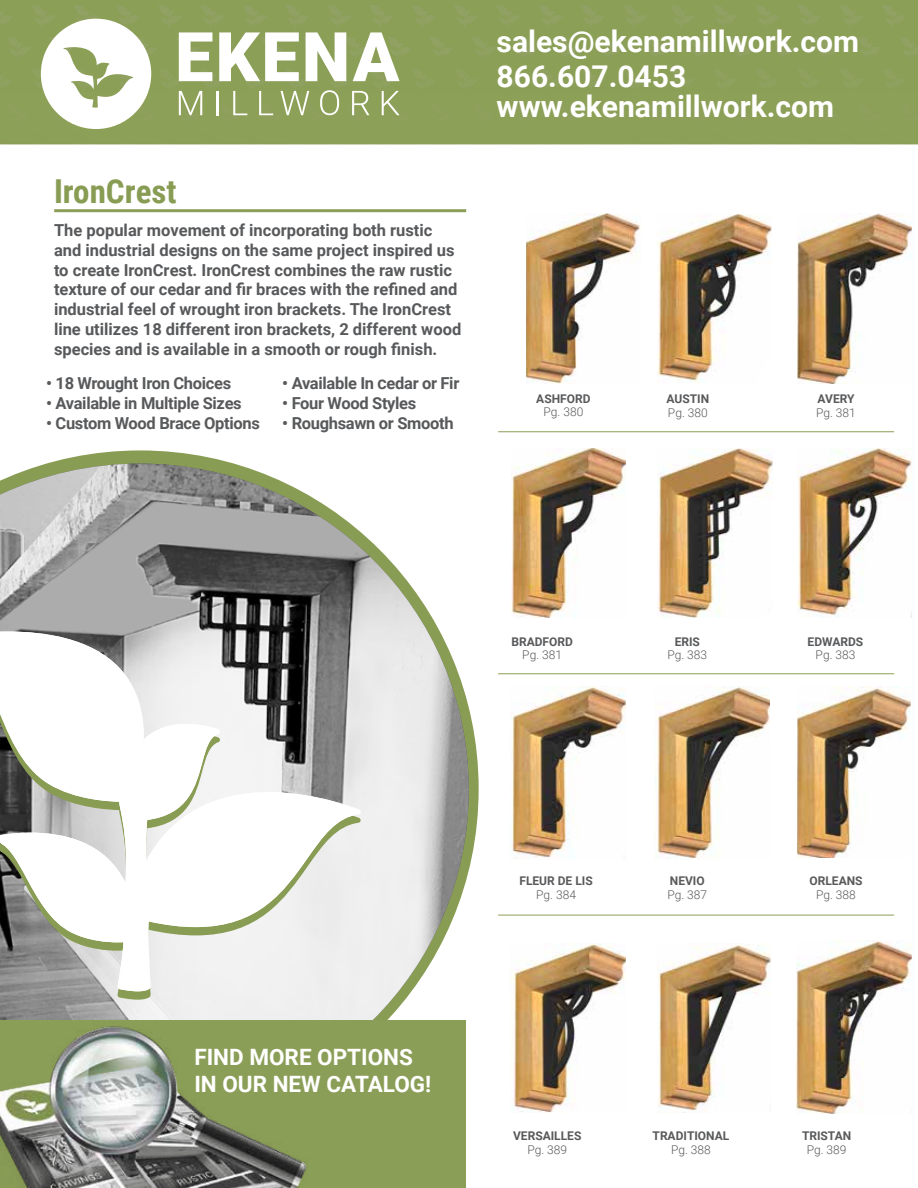
<style>
.page{position:relative;width:918px;height:1188px;background:#fff}
.page>*{position:absolute;margin:0;border:0;box-sizing:border-box;transform-origin:0 0}
.t1{font:700 33px "Roboto Condensed";color:#899c53}
.t2{font:700 30px/34.5px "Roboto";color:#fff}
.t3{font:700 22.5px/27px "Roboto";color:#fff}
.t4{font:700 16.5px/19.8px "Roboto";color:#58595b}
.t5{font:700 16.5px "Roboto";letter-spacing:-.02em;color:#58595b}
.t6{font:700 12px "Roboto";color:#58595b}
.t7{font:300 12px "Roboto";color:#58595b}
</style>
<div class="page">
<svg style="left:45px;top:450px;width:434px;height:677px"></svg>
<img style="left:0;top:464px;width:469px;height:652px">
<svg style="left:0;top:991px;width:361px;height:9px;fill:#eee"></svg>
<svg style="left:0;top:632px;width:361px;height:359px"></svg>
<div style="left:0;top:0;width:918px;height:144px;background:#8b9e57"></div>
<img style="left:178px;top:37px;width:1px;height:22px">
<img style="left:305px;top:37px;width:1px;height:22px">
<img style="left:346px;top:37px;width:1px;height:22px">
<img style="left:0;top:11px;width:13px;height:12px">
<img style="left:32px;top:6px;width:23px;height:18px">
<img style="left:75px;top:6px;width:23px;height:13px">
<img style="left:117px;top:6px;width:22px;height:13px">
<img style="left:159px;top:6px;width:23px;height:21px">
<img style="left:201px;top:6px;width:23px;height:21px">
<img style="left:244px;top:6px;width:22px;height:21px">
<img style="left:286px;top:6px;width:22px;height:21px">
<img style="left:328px;top:6px;width:23px;height:21px">
<img style="left:370px;top:6px;width:23px;height:21px">
<img style="left:413px;top:6px;width:22px;height:21px">
<img style="left:455px;top:6px;width:22px;height:21px">
<img style="left:497px;top:6px;width:23px;height:18px">
<img style="left:539px;top:6px;width:23px;height:21px">
<img style="left:582px;top:6px;width:22px;height:21px">
<img style="left:624px;top:6px;width:23px;height:21px">
<img style="left:178px;top:69px;width:5px;height:22px">
<img style="left:199px;top:72px;width:26px;height:19px">
<img style="left:246px;top:81px;width:22px;height:10px">
<img style="left:284px;top:69px;width:26px;height:22px">
<img style="left:334px;top:69px;width:13px;height:13px">
<img style="left:178px;top:103px;width:23px;height:13px">
<img style="left:217px;top:115px;width:26px;height:1px">
<img style="left:259px;top:113px;width:15px;height:3px">
<img style="left:671px;top:6px;width:23px;height:21px">
<img style="left:714px;top:6px;width:22px;height:21px">
<img style="left:756px;top:6px;width:23px;height:21px">
<img style="left:798px;top:6px;width:23px;height:18px">
<img style="left:840px;top:6px;width:23px;height:21px">
<img style="left:883px;top:6px;width:22px;height:21px">
<div style="left:0;top:1020px;width:465px;height:168px;background:#8b9e57"></div>
<img style="left:0;top:1026px;width:307px;height:162px">
<svg style="left:41px;top:19px;width:110px;height:110px"></svg>
<svg style="left:179px;top:32px;width:33px;height:49px"></svg>
<svg style="left:219px;top:32px;width:80px;height:49px"></svg>
<svg style="left:306px;top:32px;width:40px;height:49px"></svg>
<svg style="left:353px;top:32px;width:47px;height:49px"></svg>
<svg style="left:179px;top:91px;width:23px;height:24px"></svg>
<hr style="left:217px;top:91px;width:2px;height:24px;background:#fff">
<svg style="left:233px;top:91px;width:14px;height:24px"></svg>
<svg style="left:259px;top:91px;width:14px;height:24px"></svg>
<svg style="left:281px;top:91px;width:28px;height:24px"></svg>
<svg style="left:320px;top:90px;width:19px;height:25px"></svg>
<svg style="left:352px;top:91px;width:17px;height:24px"></svg>
<svg style="left:382px;top:91px;width:18px;height:24px"></svg>
<img style="left:526px;top:214px;width:114px;height:169px">
<img style="left:511px;top:448px;width:114px;height:170px">
<img style="left:511px;top:944px;width:115px;height:168px">
<img style="left:511px;top:687px;width:115px;height:172px">
<img style="left:657px;top:214px;width:115px;height:169px">
<img style="left:657px;top:448px;width:116px;height:170px">
<img style="left:657px;top:944px;width:114px;height:167px">
<img style="left:656px;top:687px;width:114px;height:172px">
<img style="left:797px;top:214px;width:114px;height:169px">
<img style="left:797px;top:448px;width:114px;height:170px">
<img style="left:798px;top:687px;width:112px;height:171px">
<img style="left:796px;top:941px;width:116px;height:172px">
<hr style="left:498px;top:431px;width:396px;height:1px;background:#8b9e57">
<hr style="left:54px;top:209px;width:412px;height:3px;background:#8b9e57">
<hr style="left:498px;top:673px;width:396px;height:1px;background:#8b9e57">
<hr style="left:498px;top:915px;width:396px;height:1px;background:#8b9e57">
<h1 class="t1" style="left:54px;top:168px;width:124px">IronCrest</h1>
<p class="t4" style="left:54px;top:220px;width:409px">The popular movement of incorporating both rustic and industrial designs on the same project inspired us to create IronCrest. IronCrest combines the raw rustic texture of our cedar and fir braces with the refined and industrial feel of wrought iron brackets. The IronCrest line utilizes 18 different iron brackets, 2 different wood species and is available in a smooth or rough finish.</p>
<p class="t5" style="left:46px;top:372px;width:186px">• 18 Wrought Iron Choices</p>
<p class="t5" style="left:46px;top:392px;width:197px">• Available in Multiple Sizes</p>
<p class="t5" style="left:46px;top:412px;width:215px">• Custom Wood Brace Options</p>
<p class="t5" style="left:282px;top:372px;width:179px">• Available In Cedar or Fir</p>
<p class="t5" style="left:282px;top:392px;width:135px">• Four Wood Styles</p>
<p class="t5" style="left:282px;top:412px;width:173px">• Roughsawn or Smooth</p>
<h2 class="t2" style="left:497px;top:23px;width:364px">sales@ekenamillwork.com<br>866.607.0453</h2>
<h2 class="t2" style="left:497px;top:88px;width:339px">www.ekenamillwork.com</h2>
<p class="t6" style="left:536px;top:390px;width:56px">ASHFORD</p>
<p class="t7" style="left:544px;top:404px;width:41px">Pg. 380</p>
<p class="t6" style="left:667px;top:390px;width:44px">AUSTIN</p>
<p class="t7" style="left:668px;top:404px;width:41px">Pg. 380</p>
<p class="t6" style="left:818px;top:390px;width:39px">AVERY</p>
<p class="t7" style="left:816px;top:404px;width:41px">Pg. 381</p>
<p class="t6" style="left:511px;top:633px;width:63px">BRADFORD</p>
<p class="t7" style="left:522px;top:646px;width:41px">Pg. 381</p>
<p class="t6" style="left:675px;top:633px;width:27px">ERIS</p>
<p class="t7" style="left:667px;top:646px;width:41px">Pg. 383</p>
<p class="t6" style="left:808px;top:633px;width:57px">EDWARDS</p>
<p class="t7" style="left:816px;top:646px;width:41px">Pg. 383</p>
<h3 class="t3" style="left:194px;top:1042px;width:238px">FIND MORE OPTIONS<br>IN OUR NEW CATALOG!</h3>
<p class="t6" style="left:519px;top:873px;width:75px">FLEUR DE LIS</p>
<p class="t7" style="left:536px;top:886px;width:41px">Pg. 384</p>
<p class="t6" style="left:670px;top:873px;width:36px">NEVIO</p>
<p class="t7" style="left:667px;top:886px;width:41px">Pg. 387</p>
<p class="t6" style="left:809px;top:873px;width:55px">ORLEANS</p>
<p class="t7" style="left:816px;top:886px;width:41px">Pg. 388</p>
<p class="t6" style="left:513px;top:1128px;width:70px">VERSAILLES</p>
<p class="t7" style="left:527px;top:1141px;width:41px">Pg. 389</p>
<p class="t6" style="left:653px;top:1128px;width:78px">TRADITIONAL</p>
<p class="t7" style="left:671px;top:1141px;width:41px">Pg. 388</p>
<p class="t6" style="left:802px;top:1128px;width:51px">TRISTAN</p>
<p class="t7" style="left:807px;top:1141px;width:41px">Pg. 389</p>
</div>
